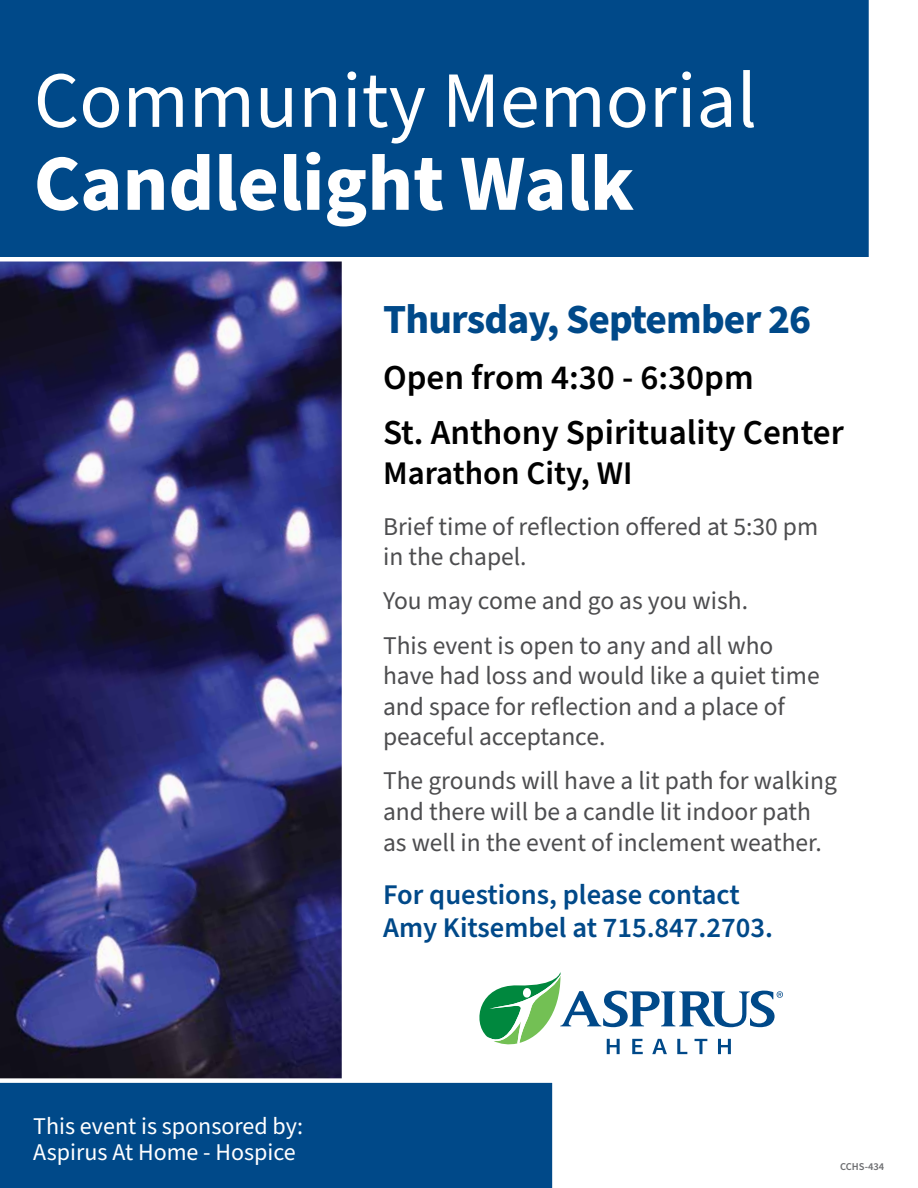
<style>
.page{position:relative;width:918px;height:1188px;background:#fff}
.page>*{position:absolute;margin:0;border:0;box-sizing:border-box;transform-origin:0 0}
.t1{font:79.8px "Source Sans Pro";color:#fff}
.t2{font:700 79.8px "Source Sans Pro";color:#fff}
.t3{font:700 41.4px "Source Sans Pro";letter-spacing:-.02em;color:#004989}
.t4{font:600 35.1px/55.7px "Source Sans Pro";color:#000}
.t5{font:600 33px "Source Sans Pro";color:#000}
.t6{font:600 28.5px/33px "Source Sans Pro";color:#004989}
.t7{font:25.5px/30.6px "Source Sans Pro";color:#4d4d4f}
.t8{font:24px/25.5px "Source Sans Pro";color:#fff}
.t9{font:600 10.5px "Source Sans Pro";color:#6d6e71}
</style>
<div class="page">
<img style="left:0;top:262px;width:342px;height:814px">
<div style="left:0;top:0;width:869px;height:262px;background:#004989"></div>
<svg style="left:479px;top:972px;width:304px;height:82px"></svg>
<div style="left:0;top:1076px;width:553px;height:112px;background:#004989"></div>
<h1 class="t1" style="left:34px;top:47px;width:725px">Community Memorial</h1>
<h1 class="t2" style="left:34px;top:129px;width:602px">Candlelight Walk</h1>
<p class="t8" style="left:33px;top:1114px;width:271px">This event is sponsored by:<br>Aspirus At Home - Hospice</p>
<h2 class="t3" style="left:383px;top:291px;width:430px">Thursday, September 26</h2>
<h3 class="t4" style="left:383px;top:350px;width:462px">Open from 4:30 - 6:30pm<br>St. Anthony Spirituality Center</h3>
<p class="t5" style="left:383px;top:451px;width:251px">Marathon City, WI</p>
<p class="t7" style="left:383px;top:512px;width:437px">Brief time of reflection offered at 5:30 pm in the chapel.</p>
<p class="t7" style="left:383px;top:580px;width:392px;line-height:44.1px">You may come and go as you wish.<br>This event is open to any and all who</p>
<p class="t7" style="left:383px;top:661px;width:438px">have had loss and would like a quiet time and space for reflection and a place of peaceful acceptance.</p>
<p class="t7" style="left:383px;top:766px;width:455px">The grounds will have a lit path for walking and there will be a candle lit indoor path as well in the event of inclement weather.</p>
<p class="t6" style="left:383px;top:879px;width:391px">For questions, please contact<br>Amy Kitsembel at 715.847.2703.</p>
<p class="t9" style="left:840px;top:1159px;width:46px">CCHS-434</p>
</div>
